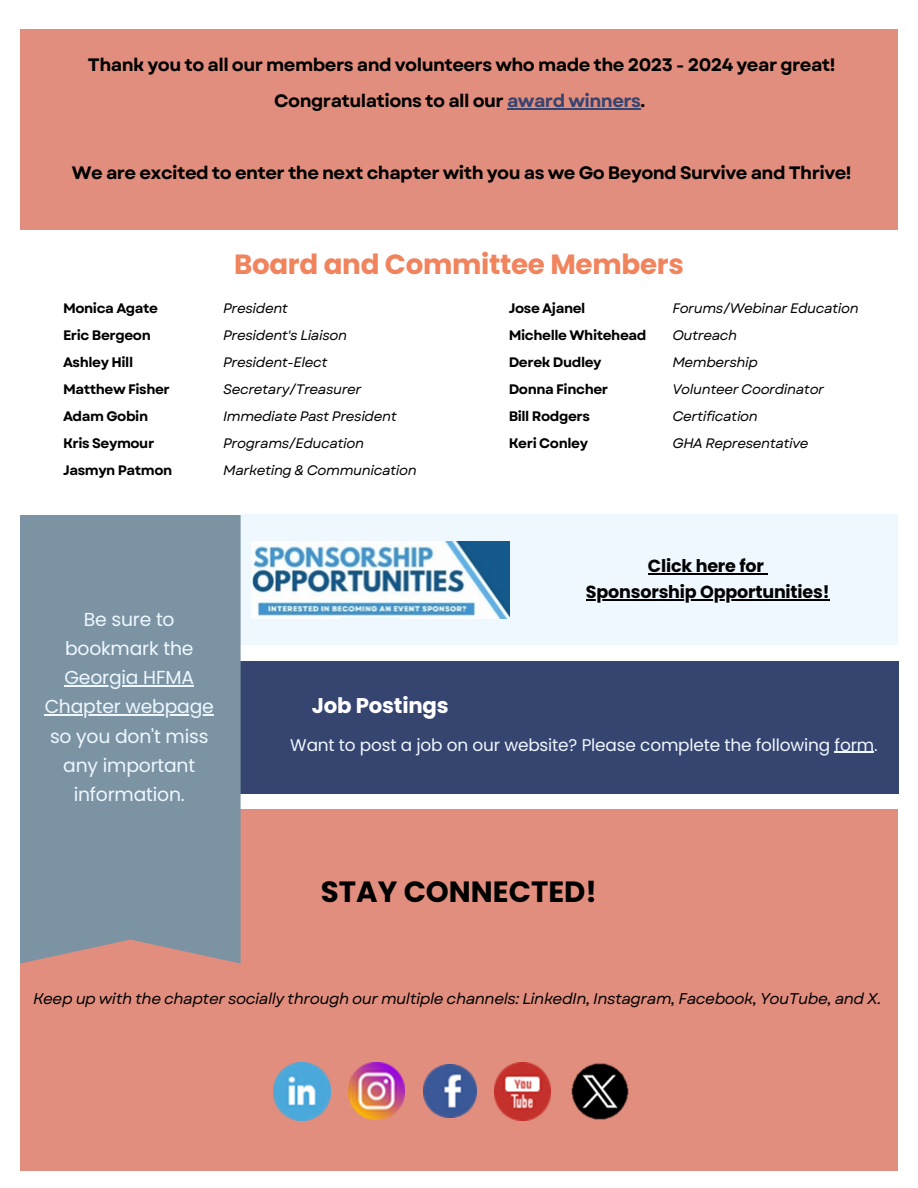
<style>
.page{position:relative;width:918px;height:1188px;background:#fff}
.page>*{position:absolute;margin:0;border:0;box-sizing:border-box;transform-origin:0 0}
.t1{font:700 29.25px "Poppins";color:#000}
.t2{font:700 27.75px "Poppins";letter-spacing:-.01em;color:#f1835d}
.t3{font:700 21.3px "Poppins";letter-spacing:-.01em;color:#fff}
.t4{font:18.75px/29.2px "Poppins";letter-spacing:-.01em;color:#eff8ff;text-align:center}
.t5{font:700 18px/36px "Garet";letter-spacing:-.03em;color:#000;text-align:center}
.t6{font:700 17.55px/25.8px "Poppins";letter-spacing:-.01em;color:#000;text-align:center}
.t7{font:16.95px "Poppins";letter-spacing:-.01em;color:#eff8ff}
.t8{font:italic 15.45px "Garet";letter-spacing:-.03em;color:#000}
.t9{font:italic 13.8px "Garet";letter-spacing:-.03em;color:#000}
.t10{font:700 13.8px "Garet";letter-spacing:-.03em;color:#000}
.s1{color:#364470}
</style>
<div class="page">
<div style="left:20px;top:810px;width:877px;height:361px;background:#e28e7e"></div>
<div style="left:220px;top:661px;width:678px;height:133px;background:#364470"></div>
<img style="left:273px;top:1063px;width:58px;height:57px">
<img style="left:349px;top:1063px;width:56px;height:56px">
<img style="left:423px;top:1065px;width:53px;height:53px">
<img style="left:494px;top:1063px;width:56px;height:57px">
<img style="left:571px;top:1063px;width:58px;height:57px">
<div style="left:237px;top:515px;width:661px;height:130px;background:#eff8ff"></div>
<div style="left:20px;top:515px;width:221px;height:448px;background:#7c93a4"></div>
<hr style="left:835px;top:752px;width:39px;height:1px;background:#eff8ff">
<hr style="left:65px;top:685px;width:129px;height:1px;background:#eff8ff">
<hr style="left:45px;top:715px;width:169px;height:1px;background:#eff8ff">
<img style="left:252px;top:542px;width:257px;height:76px">
<hr style="left:648px;top:573px;width:116px;height:1px;background:#000">
<hr style="left:586px;top:599px;width:243px;height:1px;background:#000">
<div style="left:20px;top:29px;width:878px;height:200px;background:#e28e7e"></div>
<hr style="left:507px;top:108px;width:134px;height:1px;background:#364470">
<h3 class="t5" style="left:88px;top:47px;width:749px">Thank you to all our members and volunteers who made the 2023 - 2024 year great!<br>Congratulations to all our <span class="s1">award winners</span>.</h3>
<h3 class="t5" style="left:72px;top:155px;width:781px">We are excited to enter the next chapter with you as we Go Beyond Survive and Thrive!</h3>
<p class="t10" style="left:63px;top:298px;width:97px">Monica Agate</p>
<p class="t10" style="left:63px;top:325px;width:89px">Eric Bergeon</p>
<p class="t10" style="left:63px;top:352px;width:72px">Ashley Hill</p>
<p class="t10" style="left:63px;top:379px;width:108px">Matthew Fisher</p>
<p class="t10" style="left:63px;top:406px;width:87px">Adam Gobin</p>
<p class="t10" style="left:63px;top:433px;width:93px">Kris Seymour</p>
<p class="t10" style="left:63px;top:460px;width:111px">Jasmyn Patmon</p>
<p class="t2" style="left:234px;top:245px;width:451px">Board and Committee Members</p>
<p class="t9" style="left:223px;top:298px;width:66px">President</p>
<p class="t9" style="left:223px;top:325px;width:125px">President's Liaison</p>
<p class="t9" style="left:223px;top:352px;width:106px">President-Elect</p>
<p class="t9" style="left:223px;top:379px;width:140px">Secretary/Treasurer</p>
<p class="t9" style="left:223px;top:406px;width:175px">Immediate Past President</p>
<p class="t9" style="left:223px;top:433px;width:142px">Programs/Education</p>
<p class="t9" style="left:223px;top:460px;width:195px">Marketing &amp; Communication</p>
<p class="t10" style="left:509px;top:298px;width:78px">Jose Ajanel</p>
<p class="t10" style="left:509px;top:325px;width:139px">Michelle Whitehead</p>
<h5 class="t10" style="left:509px;top:352px;width:94px">Derek Dudley</h5>
<p class="t10" style="left:509px;top:379px;width:101px">Donna Fincher</p>
<h4 class="t10" style="left:509px;top:406px;width:83px">Bill Rodgers</h4>
<h3 class="t10" style="left:509px;top:433px;width:81px">Keri Conley</h3>
<p class="t9" style="left:672px;top:298px;width:188px">Forums/Webinar Education</p>
<h1 class="t9" style="left:672px;top:325px;width:66px">Outreach</h1>
<h6 class="t9" style="left:672px;top:352px;width:87px">Membership</h6>
<p class="t9" style="left:672px;top:379px;width:153px">Volunteer Coordinator</p>
<p class="t9" style="left:672px;top:406px;width:87px">Certification</p>
<p class="t9" style="left:672px;top:433px;width:138px">GHA Representative</p>
<p class="t4" style="left:65px;top:604px;width:130px">Be sure to bookmark the</p>
<p class="t4" style="left:65px;top:663px;width:131px">Georgia HFMA</p>
<p class="t4" style="left:45px;top:692px;width:171px">Chapter webpage so you don't miss any important information.</p>
<p class="t6" style="left:586px;top:553px;width:245px">Click here for<br>Sponsorship Opportunities!</p>
<p class="t3" style="left:312px;top:691px;width:138px">Job Postings</p>
<p class="t7" style="left:290px;top:733px;width:589px">Want to post a job on our website? Please complete the following form.</p>
<p class="t1" style="left:321px;top:872px;width:278px">STAY CONNECTED!</p>
<p class="t8" style="left:33px;top:987px;width:850px">Keep up with the chapter socially through our multiple channels: LinkedIn, Instagram, Facebook, YouTube, and X.</p>
</div>
